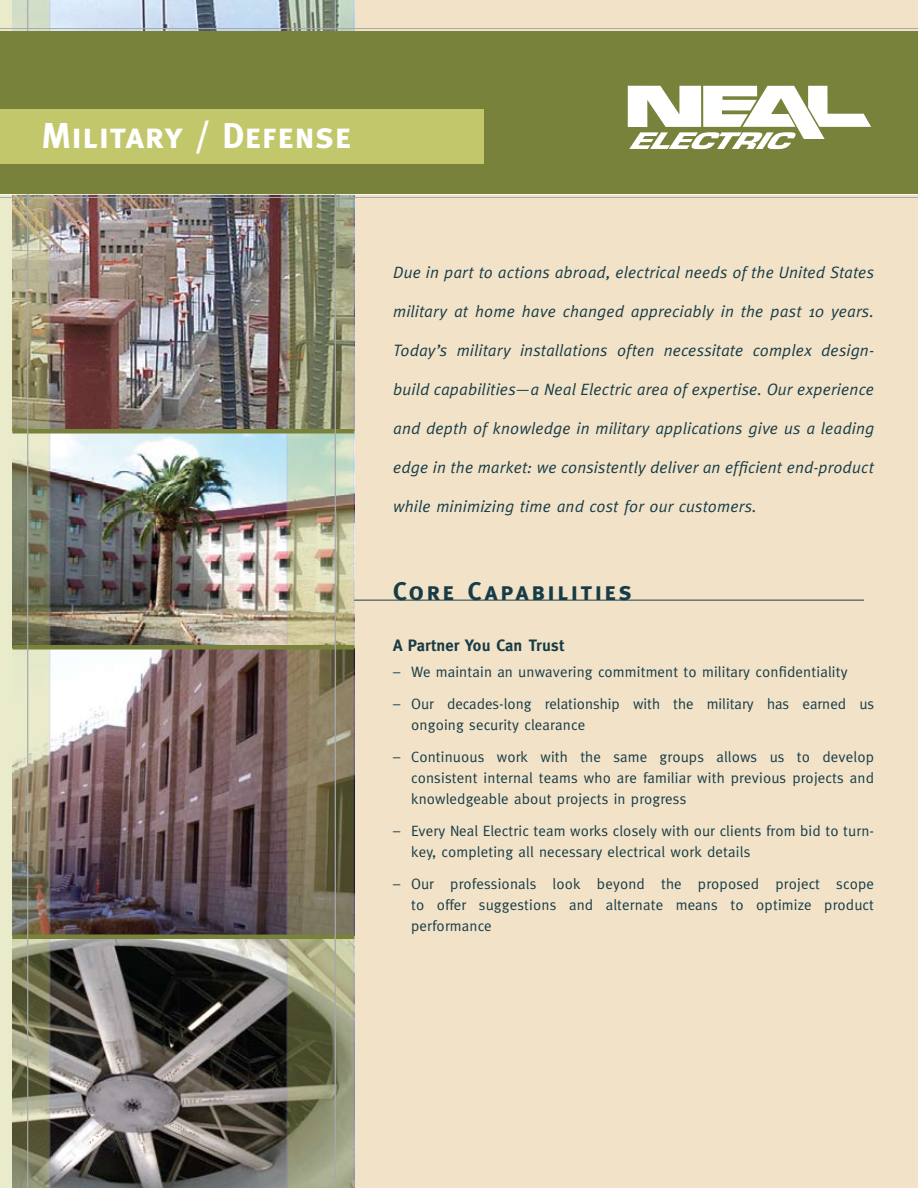
<style>
.page{position:relative;width:918px;height:1188px;background:#fff}
.page>*{position:absolute;margin:0;border:0;box-sizing:border-box;transform-origin:0 0}
.t1{font:36px "Meta Bold Caps";letter-spacing:.01em;color:#fff}
.t2{font:25.5px "Meta Bold Caps";letter-spacing:.095em;color:#183c47}
.t3{font:italic 16.5px "Meta";letter-spacing:.01em;color:#183c47}
.t4{font:700 16.5px "Meta";letter-spacing:.01em;color:#183c47}
.t5{font:15px/21px "Meta";letter-spacing:.01em;color:#183c47}
</style>
<div class="page">
<div style="left:335px;top:0;width:583px;height:1188px;background:#f2e3c8"></div>
<svg style="left:0;top:0;width:27px;height:1188px;background:#bcbd9d"></svg>
<svg style="left:336px;top:0;width:18px;height:1188px;background:#99997a"></svg>
<hr style="left:0;top:193px;width:918px;height:2px;background:#fff">
<hr style="left:0;top:31px;width:918px;height:1px;background:#fff">
<hr style="left:0;top:28px;width:918px;height:1px;background:#a7a9ac">
<hr style="left:0;top:197px;width:918px;height:1px;background:#a7a9ac">
<hr style="left:354px;top:600px;width:510px;height:1px;background:#183c47">
<div style="left:12px;top:429px;width:342px;height:5px;background:#78823b"></div>
<div style="left:12px;top:645px;width:342px;height:5px;background:#78823b"></div>
<div style="left:12px;top:934px;width:342px;height:5px;background:#78823b"></div>
<img style="left:27px;top:0;width:309px;height:1188px">
<div style="left:0;top:32px;width:918px;height:162px;background:#78823b"></div>
<div style="left:0;top:109px;width:484px;height:55px;background:#c2c76c"></div>
<svg style="left:628px;top:86px;width:243px;height:63px"></svg>
<h1 class="t1" style="left:42px;top:114px;width:311px">Military / Defense</h1>
<p class="t3" style="left:393px;top:263px;width:482px">Due in part to actions abroad, electrical needs of the United States</p>
<p class="t3" style="left:393px;top:302px;width:482px">military at home have changed appreciably in the past 10 years.</p>
<p class="t3" style="left:393px;top:341px;width:482px">Today’s military installations often necessitate complex design-</p>
<p class="t3" style="left:393px;top:380px;width:482px">build capabilities—a Neal Electric area of expertise. Our experience</p>
<p class="t3" style="left:393px;top:419px;width:482px">and depth of knowledge in military applications give us a leading</p>
<p class="t3" style="left:393px;top:458px;width:482px">edge in the market: we consistently deliver an efficient end-product</p>
<p class="t3" style="left:393px;top:497px;width:365px">while minimizing time and cost for our customers.</p>
<h2 class="t2" style="left:393px;top:576px;width:241px">Core Capabilities</h2>
<p class="t4" style="left:393px;top:635px;width:172px">A Partner You Can Trust</p>
<p class="t5" style="left:393px;top:661px;width:456px">– We maintain an unwavering commitment to military confidentiality</p>
<p class="t5" style="left:411px;top:693px;width:464px;text-indent:-18px">– Our decades-long relationship with the military has earned us ongoing security clearance</p>
<p class="t5" style="left:411px;top:746px;width:464px;text-align:justify;text-indent:-18px">– Continuous work with the same groups allows us to develop consistent internal teams who are familiar with previous projects and knowledgeable about projects in progress</p>
<p class="t5" style="left:411px;top:820px;width:464px;text-indent:-18px">– Every Neal Electric team works closely with our clients from bid to turn&shy;key, completing all necessary electrical work details</p>
<p class="t5" style="left:411px;top:873px;width:464px;text-align:justify;text-indent:-18px">– Our professionals look beyond the proposed project scope to offer suggestions and alternate means to optimize product performance</p>
</div>
